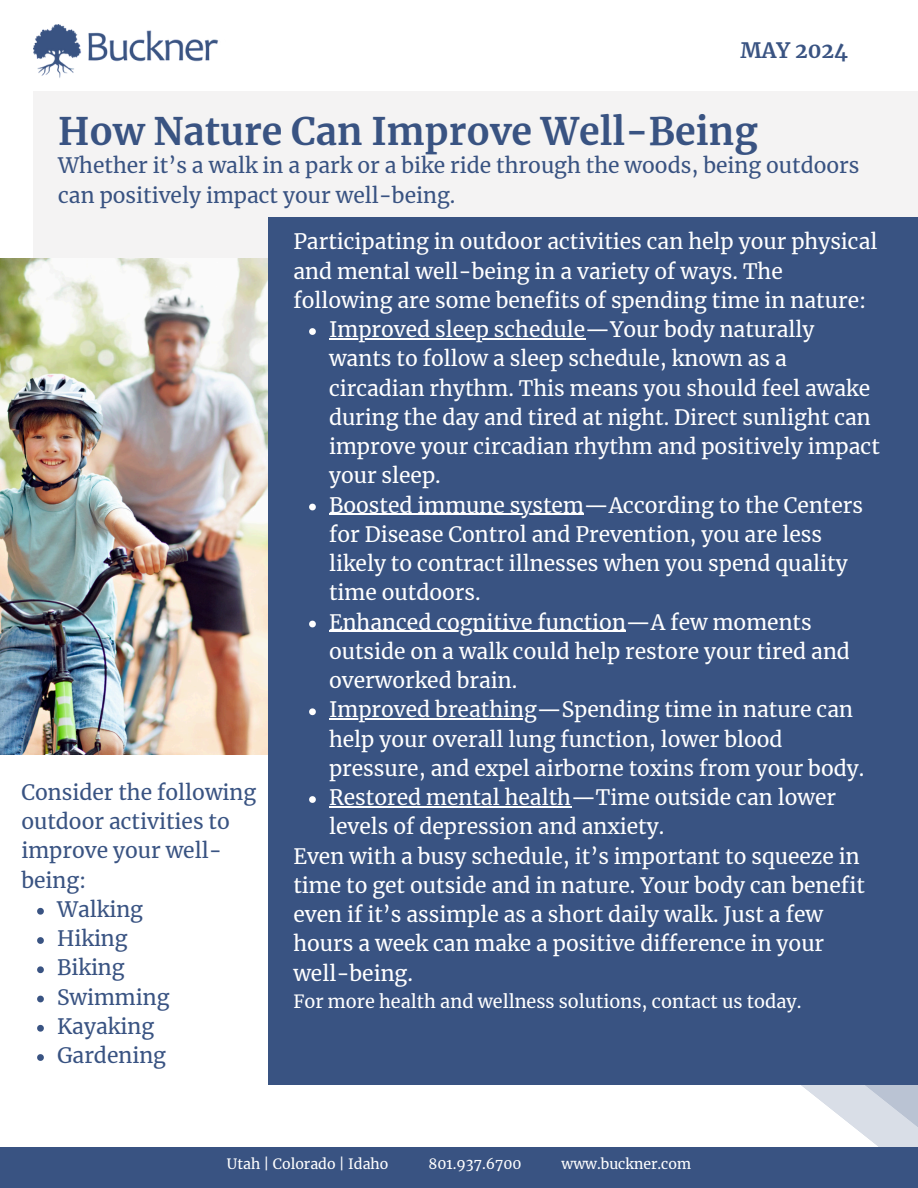
<style>
.page{position:relative;width:918px;height:1188px;background:#fff}
.page>*{position:absolute;margin:0;border:0;box-sizing:border-box;transform-origin:0 0}
.t1{font:700 37.5px "Merriweather";color:#395382}
.t2{font:21px/29.2px "Merriweather";color:#fff}
.t3{font:21px/29.2px "Merriweather";color:#395382}
.t4{font:700 21px "Merriweather";color:#395382}
.t5{font:18px "Merriweather";color:#fff}
.t6{font:14.1px "Merriweather";color:#fff}
</style>
<div class="page">
<div style="left:0;top:1147px;width:918px;height:41px;background:#395382"></div>
<div style="left:33px;top:92px;width:885px;height:297px;background:#f4f3f3"></div>
<img style="left:0;top:259px;width:269px;height:496px">
<div style="left:269px;top:217px;width:649px;height:868px;background:#395382"></div>
<svg style="left:801px;top:1085px;width:117px;height:62px"></svg>
<img style="left:33px;top:25px;width:186px;height:53px">
<svg style="left:309px;top:328px;width:7px;height:7px"></svg>
<hr style="left:329px;top:338px;width:256px;height:1px;background:#fff">
<svg style="left:309px;top:504px;width:7px;height:6px"></svg>
<hr style="left:329px;top:514px;width:255px;height:1px;background:#fff">
<svg style="left:309px;top:621px;width:7px;height:6px"></svg>
<hr style="left:329px;top:631px;width:297px;height:1px;background:#fff">
<svg style="left:309px;top:708px;width:7px;height:7px"></svg>
<hr style="left:329px;top:719px;width:208px;height:1px;background:#fff">
<svg style="left:309px;top:796px;width:7px;height:7px"></svg>
<hr style="left:329px;top:806px;width:242px;height:1px;background:#fff">
<svg style="left:37px;top:908px;width:7px;height:7px"></svg>
<svg style="left:37px;top:937px;width:7px;height:7px"></svg>
<svg style="left:37px;top:966px;width:7px;height:7px"></svg>
<svg style="left:37px;top:996px;width:7px;height:6px"></svg>
<svg style="left:37px;top:1025px;width:7px;height:7px"></svg>
<svg style="left:37px;top:1054px;width:7px;height:7px"></svg>
<p class="t4" style="left:740px;top:37px;width:109px">MAY 2024</p>
<h3 class="t1" style="left:58px;top:109px;width:701px">How Nature Can Improve Well-Being</h3>
<h3 class="t3" style="left:58px;top:151px;width:803px">Whether it’s a walk in a park or a bike ride through the woods, being outdoors can positively impact your well-being.</h3>
<p class="t3" style="left:21px;top:778px;width:236px">Consider the following outdoor activities to improve your well&shy;being:</p>
<p class="t3" style="left:57px;top:895px;width:88px">Walking</p>
<p class="t3" style="left:57px;top:924px;width:72px">Hiking</p>
<p class="t3" style="left:57px;top:953px;width:69px">Biking</p>
<p class="t3" style="left:57px;top:983px;width:114px">Swimming</p>
<p class="t3" style="left:57px;top:1012px;width:99px">Kayaking</p>
<p class="t3" style="left:57px;top:1041px;width:110px">Gardening</p>
<h1 class="t2" style="left:293px;top:227px;width:586px">Participating in outdoor activities can help your physical and mental well-being in a variety of ways. The following are some benefits of spending time in nature:</h1>
<h3 class="t2" style="left:329px;top:315px;width:552px">Improved sleep schedule—Your body naturally wants to follow a sleep schedule, known as a circadian rhythm. This means you should feel awake during the day and tired at night. Direct sunlight can improve your circadian rhythm and positively impact your sleep.</h3>
<h3 class="t2" style="left:329px;top:491px;width:536px">Boosted immune system—According to the Centers for Disease Control and Prevention, you are less likely to contract illnesses when you spend quality time outdoors.</h3>
<p class="t2" style="left:329px;top:608px;width:522px">Enhanced cognitive function—A few moments outside on a walk could help restore your tired and overworked brain.</p>
<p class="t2" style="left:329px;top:695px;width:537px">Improved breathing—Spending time in nature can help your overall lung function, lower blood pressure, and expel airborne toxins from your body.</p>
<p class="t2" style="left:329px;top:783px;width:509px">Restored mental health—Time outside can lower levels of depression and anxiety.</p>
<p class="t2" style="left:293px;top:842px;width:573px">Even with a busy schedule, it’s important to squeeze in time to get outside and in nature. Your body can benefit even if it’s assimple as a short daily walk. Just a few hours a week can make a positive difference in your well-being.</p>
<p class="t5" style="left:293px;top:990px;width:510px">For more health and wellness solutions, contact us today.</p>
<p class="t6" style="left:227px;top:1155px;width:163px">Utah | Colorado | Idaho</p>
<p class="t6" style="left:429px;top:1155px;width:94px">801.937.6700</p>
<p class="t6" style="left:562px;top:1155px;width:131px">www.buckner.com</p>
</div>
